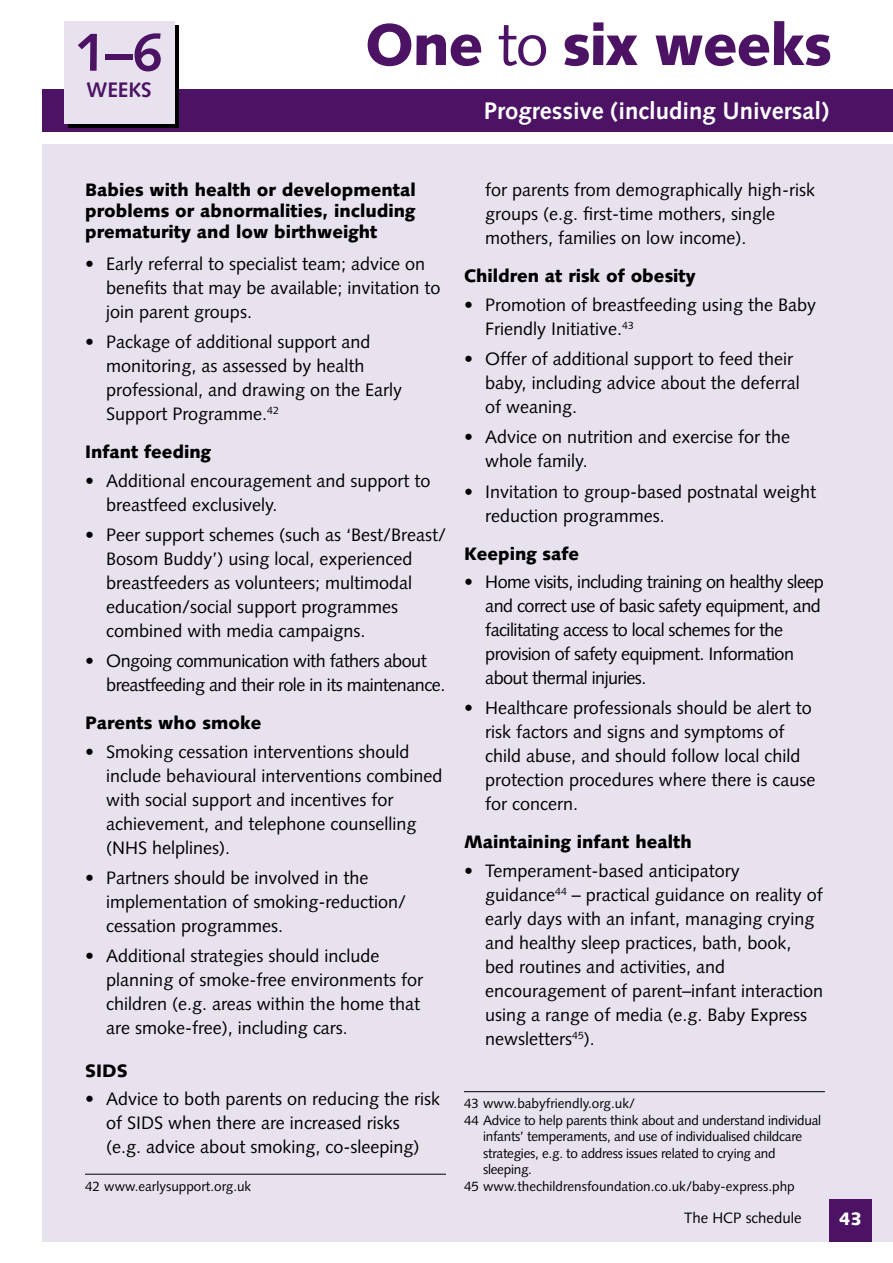
<style>
.page{position:relative;width:893px;height:1263px;background:#fff}
.page>*{position:absolute;margin:0;border:0;box-sizing:border-box;transform-origin:0 0}
.t1{font:900 58.5px "Syntax";letter-spacing:-.02em;color:#4c1364}
.t2{font:700 54px "Syntax";color:#4c1364}
.t3{font:700 24px "Syntax";color:#fff}
.t4{font:700 21px "Syntax";color:#4c1364}
.t5{font:18px/24px "Syntax";color:#000}
.t6{font:18px/24px "Syntax";letter-spacing:-.03em;color:#000}
.t7{font:900 18px/21px "Syntax";color:#000;text-align:justify}
.t8{font:900 18px "Syntax";color:#fff}
.t9{font:15px "Syntax";color:#000}
.t10{font:13.5px "Syntax";letter-spacing:-.02em;color:#000}
.t11{font:13.5px "Syntax";color:#000}
.s1{font-weight:400}
</style>
<div class="page">
<div style="left:43px;top:145px;width:849px;height:1097px;background:#e8e2ef"></div>
<div style="left:43px;top:89px;width:849px;height:43px;background:#4c1364"></div>
<svg style="left:68px;top:26px;width:111px;height:102px"></svg>
<div style="left:829px;top:1199px;width:43px;height:43px;background:#4c1364"></div>
<div style="left:64px;top:21px;width:110px;height:102px;background:#e8e2ef"></div>
<hr style="left:85px;top:1174px;width:361px;height:1px;background:#000">
<hr style="left:464px;top:1091px;width:361px;height:1px;background:#000">
<h2 class="t2" style="left:76px;top:21px;width:89px">1–6</h2>
<p class="t4" style="left:86px;top:78px;width:67px">WEEKS</p>
<h1 class="t1" style="left:365px;top:10px;width:468px">One <span class="s1">to</span> six weeks</h1>
<h3 class="t3" style="left:484px;top:97px;width:347px">Progressive (including Universal)</h3>
<p class="t7" style="left:85px;top:180px;width:332px">Babies with health or developmental problems or abnormalities, including prematurity and low birthweight</p>
<p class="t5" style="left:106px;top:252px;width:336px;text-indent:-21px">• Early referral to specialist team; advice on benefits that may be available; invitation to join parent groups.</p>
<p class="t5" style="left:106px;top:330px;width:297px;text-indent:-21px">• Package of additional support and monitoring, as assessed by health professional, and drawing on the Early<br>Support Programme.<sup>42</sup></p>
<p class="t7" style="left:85px;top:442px;width:128px">Infant feeding</p>
<p class="t5" style="left:106px;top:468px;width:326px;text-indent:-21px">• Additional encouragement and support to breastfeed exclusively.</p>
<p class="t5" style="left:106px;top:523px;width:341px;text-indent:-21px">• Peer support schemes (such as ‘Best/Breast/ Bosom Buddy’) using local, experienced breastfeeders as volunteers; multimodal education/social support programmes combined with media campaigns.</p>
<p class="t6" style="left:106px;top:649px;width:341px;text-indent:-21px">• Ongoing communication with fathers about breastfeeding and their role in its maintenance.</p>
<p class="t7" style="left:85px;top:713px;width:178px">Parents who smoke</p>
<p class="t5" style="left:106px;top:739px;width:338px;text-indent:-21px">• Smoking cessation interventions should include behavioural interventions combined with social support and incentives for achievement, and telephone counselling (NHS helplines).</p>
<p class="t5" style="left:106px;top:866px;width:301px;text-indent:-21px">• Partners should be involved in the implementation of smoking-reduction/ cessation programmes.</p>
<p class="t5" style="left:106px;top:944px;width:318px;text-indent:-21px">• Additional strategies should include planning of smoke-free environments for children (e.g. areas within the home that are smoke-free), including cars.</p>
<p class="t7" style="left:85px;top:1060px;width:44px">SIDS</p>
<p class="t5" style="left:106px;top:1087px;width:335px;text-indent:-21px">• Advice to both parents on reducing the risk of SIDS when there are increased risks<br>(e.g. advice about smoking, co-sleeping)</p>
<p class="t11" style="left:85px;top:1178px;width:168px">42 www.earlysupport.org.uk</p>
<p class="t5" style="left:485px;top:178px;width:331px">for parents from demographically high-risk groups (e.g. first-time mothers, single mothers, families on low income).</p>
<p class="t7" style="left:464px;top:266px;width:233px">Children at risk of obesity</p>
<p class="t5" style="left:485px;top:292px;width:332px;text-indent:-21px">• Promotion of breastfeeding using the Baby<br>Friendly Initiative.<sup>43</sup></p>
<p class="t5" style="left:485px;top:347px;width:316px;text-indent:-21px">• Offer of additional support to feed their baby, including advice about the deferral of weaning.</p>
<p class="t5" style="left:485px;top:425px;width:306px;text-indent:-21px">• Advice on nutrition and exercise for the whole family.</p>
<p class="t5" style="left:485px;top:480px;width:332px;text-indent:-21px">• Invitation to group-based postnatal weight reduction programmes.</p>
<p class="t7" style="left:464px;top:543px;width:117px">Keeping safe</p>
<p class="t6" style="left:485px;top:570px;width:340px;text-indent:-21px">• Home visits, including training on healthy sleep and correct use of basic safety equipment, and facilitating access to local schemes for the provision of safety equipment. Information about thermal injuries.</p>
<p class="t5" style="left:485px;top:696px;width:332px;text-indent:-21px">• Healthcare professionals should be alert to risk factors and signs and symptoms of child abuse, and should follow local child protection procedures where there is cause for concern.</p>
<p class="t7" style="left:464px;top:832px;width:229px">Maintaining infant health</p>
<p class="t5" style="left:485px;top:858px;width:339px;text-indent:-21px">• Temperament-based anticipatory guidance<sup>44</sup> – practical guidance on reality of early days with an infant, managing crying and healthy sleep practices, bath, book, bed routines and activities, and encouragement of parent–infant interaction using a range of media (e.g. Baby Express newsletters<sup>45</sup>).</p>
<p class="t11" style="left:464px;top:1095px;width:173px">43 www.babyfriendly.org.uk/</p>
<p class="t10" style="left:464px;top:1112px;width:359px">44 Advice to help parents think about and understand individual</p>
<p class="t10" style="left:483px;top:1128px;width:321px">infants’ temperaments, and use of individualised childcare</p>
<p class="t10" style="left:483px;top:1145px;width:294px">strategies, e.g. to address issues related to crying and</p>
<p class="t10" style="left:483px;top:1161px;width:50px">sleeping.</p>
<p class="t11" style="left:464px;top:1178px;width:332px">45 www.thechildrensfoundation.co.uk/baby-express.php</p>
<p class="t9" style="left:684px;top:1209px;width:119px">The HCP schedule</p>
<p class="t8" style="left:839px;top:1208px;width:25px">43</p>
</div>
